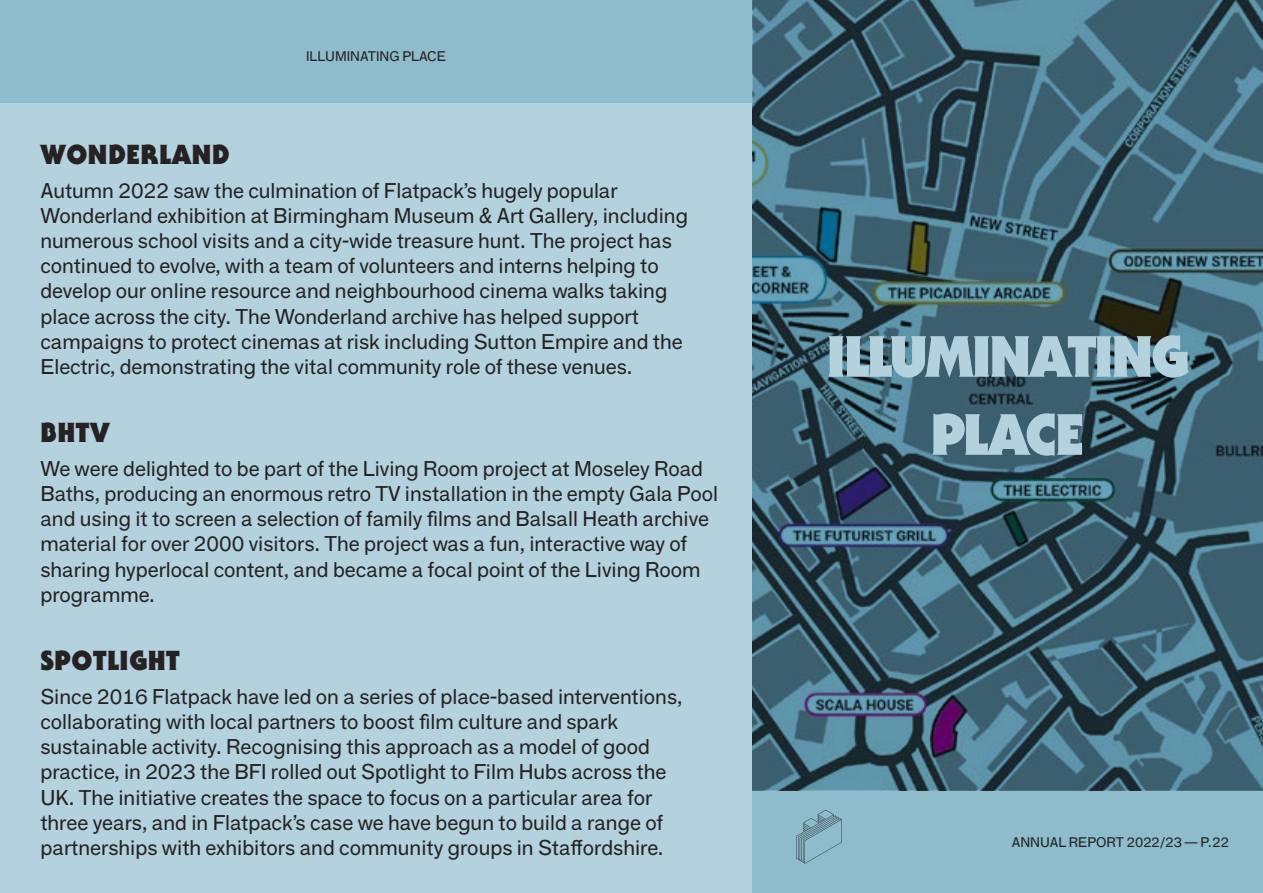
<style>
.page{position:relative;width:1263px;height:893px;background:#fff}
.page>*{position:absolute;margin:0;border:0;box-sizing:border-box;transform-origin:0 0}
.t1{font:900 57px/78px "Serif Gothic Std";letter-spacing:-.035em;color:#b4d2de;text-align:center}
.t2{font:900 27px "Serif Gothic Std";letter-spacing:.02em;color:#262222}
.t3{font:20.7px/25px "F Grotesk";color:#262222}
.t4{font:13.5px "F Grotesk";color:#262222}
</style>
<div class="page">
<div style="left:0;top:102px;width:752px;height:791px;background:#b4d2de"></div>
<div style="left:752px;top:791px;width:511px;height:102px;background:#8ebccd"></div>
<div style="left:0;top:0;width:752px;height:102px;background:#8ebccd"></div>
<svg style="left:796px;top:810px;width:46px;height:54px"></svg>
<img style="left:752px;top:0;width:511px;height:791px">
<p class="t4" style="left:306px;top:49px;width:141px">ILLUMINATING PLACE</p>
<h2 class="t2" style="left:40px;top:137px;width:191px">WONDERLAND</h2>
<p class="t3" style="left:40px;top:178px;width:649px">Autumn 2022 saw the culmination of Flatpack’s hugely popular Wonderland exhibition at Birmingham Museum &amp; Art Gallery, including numerous school visits and a city-wide treasure hunt. The project has continued to evolve, with a team of volunteers and interns helping to develop our online resource and neighbourhood cinema walks taking place across the city. The Wonderland archive has helped support campaigns to protect cinemas at risk including Sutton Empire and the Electric, demonstrating the vital community role of these venues.</p>
<h2 class="t2" style="left:40px;top:416px;width:71px">BHTV</h2>
<p class="t3" style="left:40px;top:457px;width:679px">We were delighted to be part of the Living Room project at Moseley Road Baths, producing an enormous retro TV installation in the empty Gala Pool and using it to screen a selection of family films and Balsall Heath archive material for over 2000 visitors. The project was a fun, interactive way of sharing hyperlocal content, and became a focal point of the Living Room programme.</p>
<h2 class="t2" style="left:40px;top:643px;width:141px">SPOTLIGHT</h2>
<p class="t3" style="left:40px;top:684px;width:644px">Since 2016 Flatpack have led on a series of place-based interventions, collaborating with local partners to boost film culture and spark sustainable activity. Recognising this approach as a model of good practice, in 2023 the BFI rolled out Spotlight to Film Hubs across the UK. The initiative creates the space to focus on a particular area for three years, and in Flatpack’s case we have begun to build a range of partnerships with exhibitors and community groups in Staffordshire.</p>
<h1 class="t1" style="left:826px;top:317px;width:363px">ILLUMINATING<br>PLACE</h1>
<p class="t4" style="left:1012px;top:834px;width:219px">ANNUAL REPORT 2022/23 — P.22</p>
</div>
